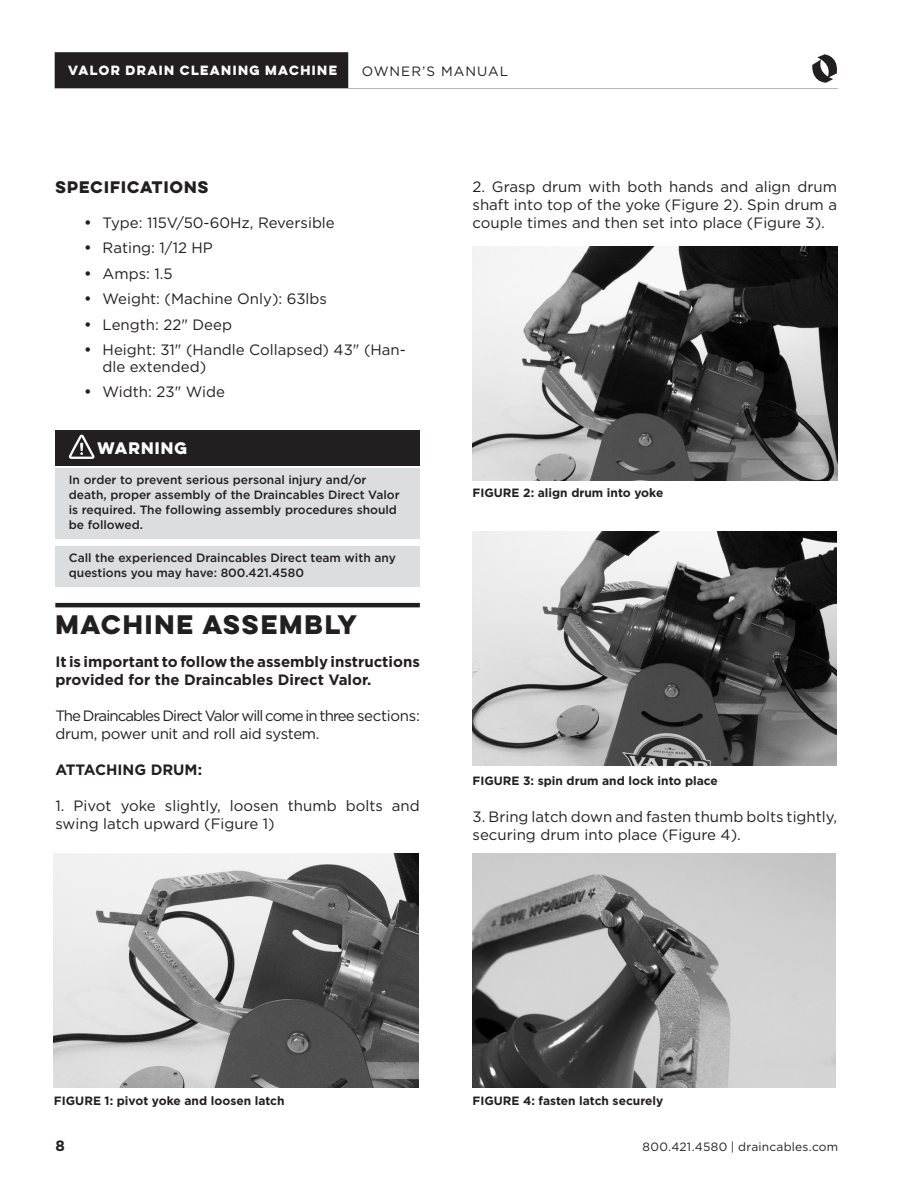
<style>
.page{position:relative;width:918px;height:1188px;background:#fff}
.page>*{position:absolute;margin:0;border:0;box-sizing:border-box;transform-origin:0 0}
.t1{font:700 24px "Lulo Clean One";letter-spacing:-.15em;color:#231f20}
.t2{font:15px/18px "Gotham";color:#231f20}
.t3{font:700 15px/18px "Gotham";color:#231f20}
.t4{font:15px/18px "Gotham";letter-spacing:-.06em;color:#231f20}
.t5{font:700 15px "Lulo Clean One";letter-spacing:-.15em;color:#231f20}
.t6{font:700 15px "Lulo Clean One";letter-spacing:-.15em;color:#fff}
.t7{font:13.5px "Gotham";letter-spacing:.075em;color:#231f20}
.t8{font:500 12px/15px "Gotham";color:#231f20}
.t9{font:700 12px "Gotham";color:#231f20}
.t10{font:12px "Gotham";letter-spacing:.02em;color:#231f20}
.t11{font:700 12px "Lulo Clean One";letter-spacing:-.11em;color:#fff}
</style>
<div class="page">
<div style="left:55px;top:52px;width:293px;height:36px;background:#231f20"></div>
<hr style="left:55px;top:88px;width:783px;height:1px;background:#b2b3b7">
<svg style="left:812px;top:54px;width:25px;height:29px"></svg>
<div style="left:55px;top:431px;width:365px;height:35px;background:#231f20"></div>
<div style="left:55px;top:468px;width:365px;height:71px;background:#dcdddf"></div>
<div style="left:55px;top:546px;width:365px;height:41px;background:#dcdddf"></div>
<hr style="left:55px;top:603px;width:365px;height:4px;background:#231f20">
<svg style="left:69px;top:435px;width:25px;height:24px"></svg>
<img style="left:54px;top:854px;width:365px;height:234px">
<img style="left:472px;top:854px;width:364px;height:234px">
<img style="left:473px;top:531px;width:364px;height:234px">
<img style="left:472px;top:246px;width:365px;height:234px">
<p class="t11" style="left:68px;top:61px;width:273px">VALOR DRAIN CLEANING MACHINE</p>
<p class="t7" style="left:362px;top:62px;width:148px">OWNER’S MANUAL</p>
<p class="t5" style="left:55px;top:176px;width:158px">SPECIFICATIONS</p>
<p class="t2" style="left:85px;top:213px;width:252px">• Type: 115V/50-60Hz, Reversible</p>
<p class="t2" style="left:85px;top:239px;width:130px">• Rating: 1/12 HP</p>
<p class="t2" style="left:85px;top:264px;width:90px">• Amps: 1.5</p>
<p class="t2" style="left:85px;top:290px;width:244px">• Weight: (Machine Only): 63lbs</p>
<p class="t2" style="left:85px;top:315px;width:149px">• Length: 22" Deep</p>
<p class="t2" style="left:103px;top:342px;width:305px;line-height:16.5px;text-indent:-18px">• Height: 31" (Handle Collapsed) 43" (Han&shy;dle extended)</p>
<p class="t2" style="left:85px;top:383px;width:142px">• Width: 23" Wide</p>
<p class="t6" style="left:98px;top:437px;width:94px">WARNING</p>
<p class="t8" style="left:69px;top:473px;width:332px">In order to prevent serious personal injury and/or death, proper assembly of the Draincables Direct Valor is required. The following assembly procedures should be followed.</p>
<p class="t8" style="left:69px;top:551px;width:328px">Call the experienced Draincables Direct team with any questions you may have: 800.421.4580</p>
<h1 class="t1" style="left:55px;top:606px;width:309px">MACHINE ASSEMBLY</h1>
<p class="t3" style="left:55px;top:653px;width:366px">It is important to follow the assembly instructions provided for the Draincables Direct Valor.</p>
<p class="t4" style="left:55px;top:707px;width:366px">The Draincables Direct Valor will come in three sections: drum, power unit and roll aid system.</p>
<p class="t3" style="left:55px;top:761px;width:148px">ATTACHING DRUM:</p>
<p class="t2" style="left:55px;top:797px;width:366px">1. Pivot yoke slightly, loosen thumb bolts and swing latch upward (Figure 1)</p>
<p class="t2" style="left:473px;top:178px;width:366px;text-align:justify">2. Grasp drum with both hands and align drum shaft into top of the yoke (Figure 2). Spin drum a couple times and then set into place (Figure 3).</p>
<p class="t9" style="left:472px;top:485px;width:192px">FIGURE 2: align drum into yoke</p>
<p class="t9" style="left:472px;top:773px;width:247px">FIGURE 3: spin drum and lock into place</p>
<p class="t2" style="left:473px;top:808px;width:366px">3. Bring latch down and fasten thumb bolts tightly, securing drum into place (Figure 4).</p>
<p class="t9" style="left:54px;top:1093px;width:232px">FIGURE 1: pivot yoke and loosen latch</p>
<p class="t9" style="left:472px;top:1093px;width:192px">FIGURE 4: fasten latch securely</p>
<p class="t3" style="left:55px;top:1137px;width:11px">8</p>
<p class="t10" style="left:642px;top:1139px;width:197px">800.421.4580 | draincables.com</p>
</div>
